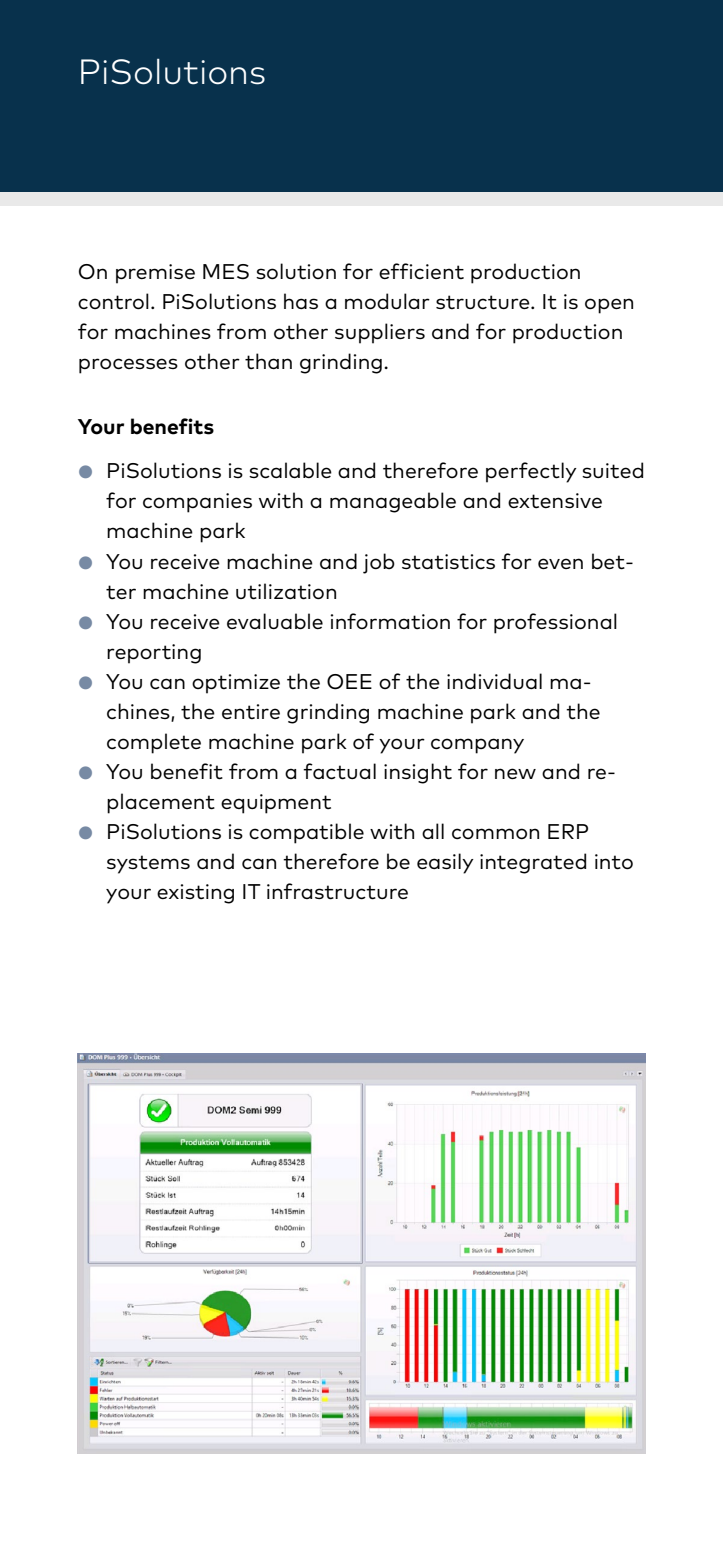
<style>
.page{position:relative;width:723px;height:1560px;background:#fff}
.page>*{position:absolute;margin:0;border:0;box-sizing:border-box;transform-origin:0 0}
.Headline_14pt_light{font:300 35px "Mark OT";color:#fff}
.Lauftext_8_5pt{font:21.25px/30px "Mark OT";color:#000}
.Titel_Lauftext{font:700 21.25px "Mark OT";color:#000}
.s1{font-size:17.5px;color:#778aa4}
</style>
<div class="page">
<div style="left:0;top:191px;width:723px;height:15px;background:#e9e9e9"></div>
<div style="left:0;top:0;width:723px;height:191px;background:#08314c"></div>
<img style="left:78px;top:1053px;width:567px;height:400px">
<p class="Headline_14pt_light" style="left:78px;top:51px;width:190px">PiSolutions</p>
<p class="Lauftext_8_5pt" style="left:78px;top:256px;width:558px">On premise MES solution for efficient production control. PiSolutions has a modular structure. It is open for machines from other suppliers and for production processes other than grinding.</p>
<p class="Titel_Lauftext" style="left:78px;top:413px;width:138px">Your benefits</p>
<p class="Lauftext_8_5pt" style="left:106px;top:455px;width:540px;text-indent:-28px"><span class="s1">●</span> PiSolutions is scalable and therefore perfectly suited for companies with a manageable and extensive machine park</p>
<p class="Lauftext_8_5pt" style="left:106px;top:545px;width:529px;text-indent:-28px"><span class="s1">●</span> You receive machine and job statistics for even bet&shy;ter machine utilization</p>
<p class="Lauftext_8_5pt" style="left:106px;top:605px;width:513px;text-indent:-28px"><span class="s1">●</span> You receive evaluable information for professional reporting</p>
<p class="Lauftext_8_5pt" style="left:106px;top:665px;width:496px;text-indent:-28px"><span class="s1">●</span> You can optimize the OEE of the individual ma&shy;chines, the entire grinding machine park and the complete machine park of your company</p>
<p class="Lauftext_8_5pt" style="left:106px;top:755px;width:511px;text-indent:-28px"><span class="s1">●</span> You benefit from a factual insight for new and re&shy;placement equipment</p>
<p class="Lauftext_8_5pt" style="left:106px;top:815px;width:529px;text-indent:-28px"><span class="s1">●</span> PiSolutions is compatible with all common ERP systems and can therefore be easily integrated into your existing IT infrastructure</p>
</div>
